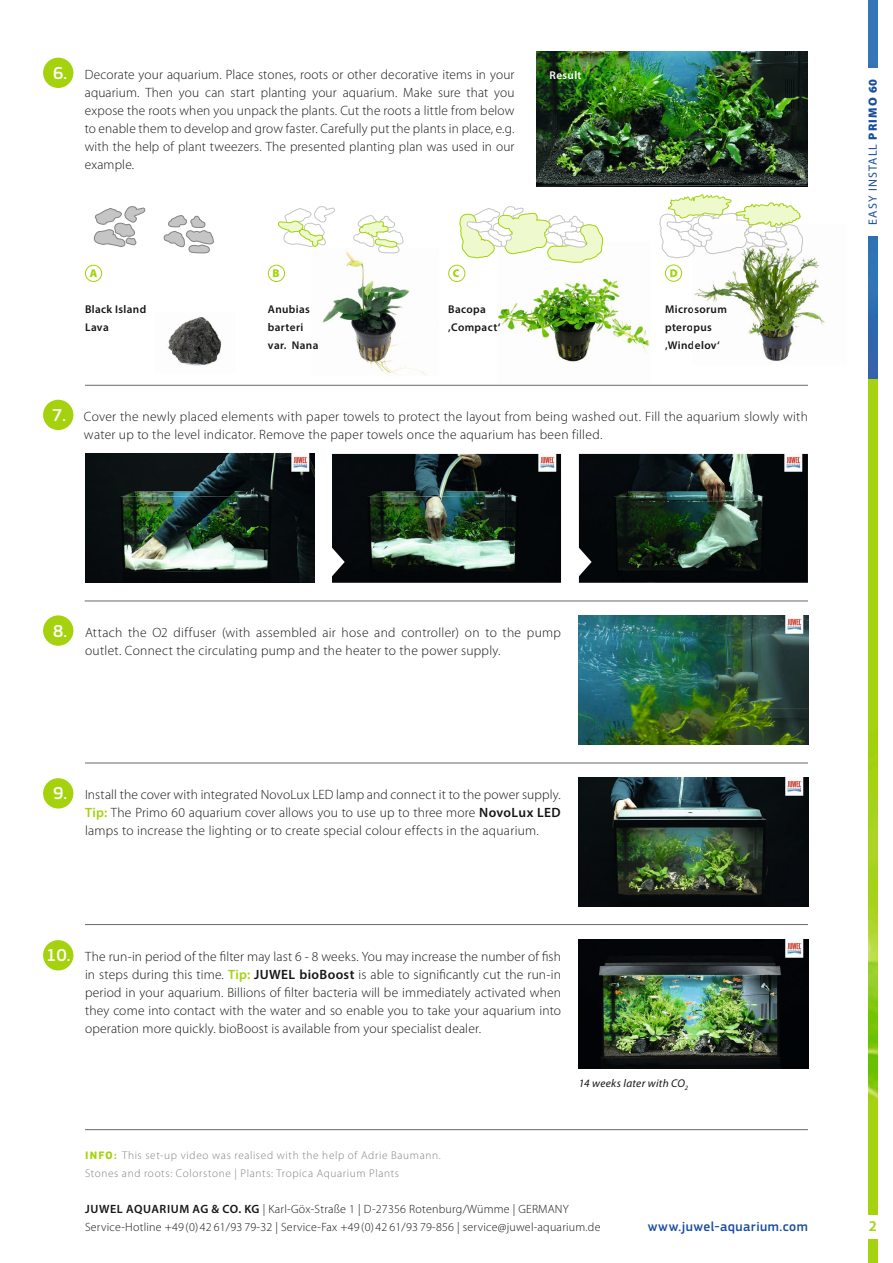
<style>
.page{position:relative;width:893px;height:1263px;background:#fff}
.page>*{position:absolute;margin:0;border:0;box-sizing:border-box;transform-origin:0 0}
.t1{font:500 18px "PF Square Sans Pro";color:#fff}
.t2{font:600 15px "Myriad Pro";color:#a4d20c}
.t3{font:300 13.5px/18px "Myriad Pro";letter-spacing:.02em;color:#151616;text-align:justify}
.t4{font:500 13.5px "PF Square Sans Pro";letter-spacing:.035em;color:#184ca1}
.t5{font:300 12px/18px "Myriad Pro";letter-spacing:.02em;color:#151616}
.t6{font:12px "Myriad Pro";letter-spacing:.095em;color:#184ca1}
.t7{font:300 11.25px/18px "Myriad Pro";letter-spacing:.055em;color:#818281}
.t8{font:600 11.25px/18px "Myriad Pro";letter-spacing:.035em;color:#151616}
.t9{font:italic 11.25px "Myriad Pro";letter-spacing:.025em;color:#151616}
.t10{font:600 11.25px "Myriad Pro";letter-spacing:.03em;color:#fff}
.t11{font:900 11.25px "Myriad Pro";color:#a4d20c}
.s1{font-weight:900}
.s2{font-weight:600;color:#a4d20c}
.s3{font-weight:600}
.s4{font-family:"PF Square Sans Pro";font-weight:700;color:#a4d20c}
</style>
<div class="page">
<img style="left:869px;top:0;width:8px;height:1263px">
<div style="left:857px;top:1215px;width:36px;height:24px;background:#fff"></div>
<div style="left:858px;top:68px;width:30px;height:168px;background:#fff"></div>
<img style="left:497px;top:242px;width:152px;height:120px">
<img style="left:322px;top:251px;width:105px;height:124px">
<img style="left:85px;top:454px;width:229px;height:129px">
<img style="left:579px;top:616px;width:229px;height:129px">
<img style="left:579px;top:778px;width:229px;height:128px">
<img style="left:579px;top:940px;width:229px;height:129px">
<img style="left:537px;top:51px;width:271px;height:136px">
<div style="left:43px;top:400px;width:30px;height:30px;background:#a4d20c;border-radius:50%"></div>
<div style="left:43px;top:615px;width:30px;height:31px;background:#a4d20c;border-radius:50%"></div>
<div style="left:43px;top:778px;width:30px;height:30px;background:#a4d20c;border-radius:50%"></div>
<div style="left:43px;top:940px;width:30px;height:30px;background:#a4d20c;border-radius:50%"></div>
<div style="left:43px;top:58px;width:30px;height:30px;background:#a4d20c;border-radius:50%"></div>
<hr style="left:85px;top:385px;width:723px;height:1px;background:#686868">
<hr style="left:85px;top:601px;width:723px;height:1px;background:#686868">
<hr style="left:85px;top:763px;width:723px;height:1px;background:#686868">
<hr style="left:85px;top:924px;width:723px;height:1px;background:#686868">
<img style="left:168px;top:317px;width:54px;height:49px">
<svg style="left:659px;top:194px;width:142px;height:65px"></svg>
<svg style="left:353px;top:215px;width:51px;height:39px"></svg>
<svg style="left:278px;top:206px;width:57px;height:41px"></svg>
<svg style="left:459px;top:206px;width:144px;height:57px"></svg>
<svg style="left:164px;top:215px;width:50px;height:39px"></svg>
<svg style="left:94px;top:206px;width:52px;height:41px"></svg>
<img style="left:693px;top:225px;width:132px;height:136px">
<div style="left:85px;top:265px;width:17px;height:17px;border:1px solid #a4d20c;border-radius:50%"></div>
<div style="left:448px;top:265px;width:17px;height:17px;border:1px solid #a4d20c;border-radius:50%"></div>
<div style="left:268px;top:265px;width:17px;height:17px;border:1px solid #a4d20c;border-radius:50%"></div>
<div style="left:665px;top:265px;width:17px;height:17px;border:1px solid #a4d20c;border-radius:50%"></div>
<img style="left:332px;top:454px;width:229px;height:129px">
<img style="left:579px;top:454px;width:229px;height:129px">
<hr style="left:85px;top:1129px;width:723px;height:1px;background:#686868">
<h1 class="t1" style="left:53px;top:62px;width:16px">6.</h1>
<p class="t3" style="left:85px;top:65px;width:431px">Decorate your aquarium. Place stones, roots or other decorative items in your aquarium. Then you can start planting your aquarium. Make sure that you expose the roots when you unpack the plants. Cut the roots a little from below to enable them to develop and grow faster. Carefully put the plants in place, e.g. with the help of plant tweezers. The presented planting plan was used in our example.</p>
<p class="t10" style="left:550px;top:68px;width:33px">Result</p>
<p class="t11" style="left:90px;top:265px;width:9px">A</p>
<p class="t11" style="left:273px;top:265px;width:9px">B</p>
<p class="t11" style="left:453px;top:265px;width:8px">C</p>
<p class="t11" style="left:670px;top:265px;width:9px">D</p>
<p class="t8" style="left:85px;top:299px;width:63px">Black Island<br>Lava</p>
<p class="t8" style="left:268px;top:299px;width:52px">Anubias barteri var. Nana</p>
<p class="t8" style="left:448px;top:299px;width:54px">Bacopa ‚Compact‘</p>
<p class="t8" style="left:665px;top:299px;width:63px">Microsorum pteropus ‚Windelov‘</p>
<h1 class="t1" style="left:52px;top:404px;width:16px">7.</h1>
<p class="t3" style="left:84px;top:407px;width:725px">Cover the newly placed elements with paper towels to protect the layout from being washed out. Fill the aquarium slowly with water up to the level indicator. Remove the paper towels once the aquarium has been filled.</p>
<p class="t6" style="left:865px;top:225px;width:148px;rotate:-90deg">EASY INSTALL <span class="s1">PRIMO 60</span></p>
<h1 class="t1" style="left:53px;top:620px;width:16px">8.</h1>
<p class="t3" style="left:85px;top:623px;width:477px">Attach the O2 diffuser (with assembled air hose and controller) on to the pump outlet. Connect the circulating pump and the heater to the power supply.</p>
<h1 class="t1" style="left:53px;top:782px;width:16px">9.</h1>
<p class="t3" style="left:85px;top:785px;width:477px">Install the cover with integrated NovoLux LED lamp and connect it to the power supply.<br><span class="s2">Tip:</span> The Primo 60 aquarium cover allows you to use up to three more <span class="s3">NovoLux LED </span>lamps to increase the lighting or to create special colour effects in the aquarium.</p>
<h1 class="t1" style="left:46px;top:944px;width:26px">10.</h1>
<p class="t3" style="left:85px;top:947px;width:477px">The run-in period of the filter may last 6 - 8 weeks. You may increase the number of fish in steps during this time. <span class="s2">Tip:</span> <span class="s3">JUWEL bioBoost</span> is able to significantly cut the run-in period in your aquarium. Billions of filter bacteria will be immediately activated when they come into contact with the water and so enable you to take your aquarium into operation more quickly. bioBoost is available from your specialist dealer.</p>
<p class="t9" style="left:579px;top:1076px;width:111px">14 weeks later with CO<sub>2</sub></p>
<p class="t7" style="left:85px;top:1146px;width:357px"><span class="s4">INFO:</span> This set-up video was realised with the help of Adrie Baumann.<br>Stones and roots: Colorstone | Plants: Tropica Aquarium Plants</p>
<p class="t5" style="left:85px;top:1199px;width:517px"><span class="s3">JUWEL AQUARIUM AG &amp; CO. KG</span> | Karl-Göx-Straße 1 | D-27356 Rotenburg/Wümme | GERMANY<br>Service-Hotline +49(0)42 61/93 79-32 | Service-Fax +49(0)42 61/93 79-856 | service@juwel-aquarium.de</p>
<p class="t4" style="left:648px;top:1218px;width:162px">www.juwel-aquarium.com</p>
<p class="t2" style="left:869px;top:1216px;width:10px">2</p>
</div>
